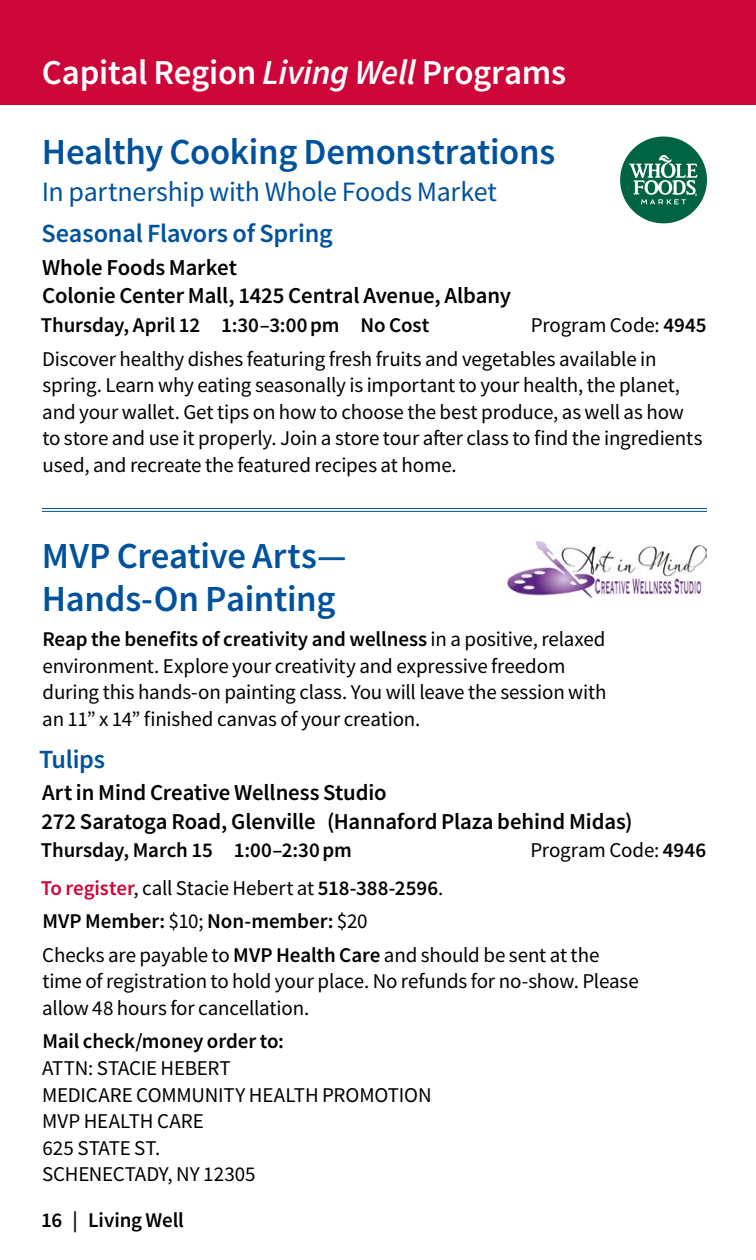
<style>
.page{position:relative;width:756px;height:1260px;background:#fff}
.page>*{position:absolute;margin:0;border:0;box-sizing:border-box;transform-origin:0 0}
.t1{font:600 36.75px/43.2px "Source Sans Pro";letter-spacing:-.01em;color:#00529d}
.Article_Headline{font:600 35px "Source Sans Pro";letter-spacing:-.01em;color:#fff}
.t2{font:28px "Source Sans Pro";letter-spacing:-.01em;color:#00529d}
.t3{font:600 26.25px "Source Sans Pro";letter-spacing:-.01em;color:#00529d}
.Article_Copy{font:600 22.75px "Source Sans Pro";letter-spacing:-.005em;color:#000}
.Article_Copy-2{font:21px/26.6px "Source Sans Pro";letter-spacing:-.01em;color:#000}
.Article_Copy-3{font:600 21px "Source Sans Pro";letter-spacing:-.005em;color:#000}
.s1{font-style:italic}
.s2{font-weight:600}
.s3{font-weight:600;color:#ce0538}
.s4{font-weight:400}
</style>
<div class="page">
<img style="left:508px;top:540px;width:199px;height:57px">
<div style="left:620px;top:137px;width:87px;height:86px;background:#006343;border-radius:50%"></div>
<svg style="left:629px;top:154px;width:68px;height:50px"></svg>
<hr style="left:42px;top:508px;width:665px;height:1px;background:#00529d">
<hr style="left:42px;top:511px;width:665px;height:1px;background:#00529d">
<div style="left:707px;top:0;width:49px;height:105px;background:#ce0538"></div>
<div style="left:0;top:0;width:707px;height:105px;background:#ce0538"></div>
<p class="Article_Headline" style="left:42px;top:49px;width:526px">Capital Region <span class="s1">Living Well</span> Programs</p>
<p class="t1" style="left:42px;top:130px;width:515px">Healthy Cooking Demonstrations</p>
<p class="t2" style="left:42px;top:173px;width:457px">In partnership with Whole Foods Market</p>
<p class="t3" style="left:42px;top:216px;width:293px">Seasonal Flavors of Spring</p>
<p class="Article_Copy" style="left:42px;top:252px;width:196px">Whole Foods Market</p>
<p class="Article_Copy" style="left:42px;top:281px;width:470px">Colonie Center Mall, 1425 Central Avenue, Albany</p>
<p class="Article_Copy-3" style="left:41px;top:311px;width:390px">Thursday, April 12 1:30–3:00pm No Cost</p>
<p class="Article_Copy-2" style="left:531px;top:312px;width:177px">Program Code: <span class="s2">4945</span></p>
<p class="Article_Copy-2" style="left:42px;top:345px;width:662px">Discover healthy dishes featuring fresh fruits and vegetables available in spring. Learn why eating seasonally is important to your health, the planet, and your wallet. Get tips on how to choose the best produce, as well as how to store and use it properly. Join a store tour after class to find the ingredients used, and recreate the featured recipes at home.</p>
<p class="t1" style="left:42px;top:534px;width:306px">MVP Creative Arts—<br>Hands-On Painting</p>
<p class="Article_Copy-2" style="left:42px;top:626px;width:566px"><span class="s2">Reap the benefits of creativity and wellness</span> in a positive, relaxed environment. Explore your creativity and expressive freedom during this hands-on painting class. You will leave the session with an 11” x 14” finished canvas of your creation.</p>
<p class="t3" style="left:39px;top:742px;width:68px">Tulips</p>
<p class="Article_Copy" style="left:42px;top:777px;width:346px">Art in Mind Creative Wellness Studio</p>
<p class="Article_Copy" style="left:42px;top:806px;width:592px">272 Saratoga Road, Glenville (Hannaford Plaza behind Midas)</p>
<p class="Article_Copy-3" style="left:41px;top:837px;width:313px">Thursday, March 15 1:00–2:30pm</p>
<p class="Article_Copy-2" style="left:530px;top:837px;width:177px">Program Code: <span class="s2">4946</span></p>
<p class="Article_Copy-2" style="left:41px;top:874px;width:404px"><span class="s3">To register</span>, call Stacie Hebert at <span class="s2">518-388-2596</span>.</p>
<p class="Article_Copy-3" style="left:42px;top:907px;width:327px">MVP Member: <span class="s4">$10;</span> Non-member: <span class="s4">$20</span></p>
<p class="Article_Copy-2" style="left:42px;top:941px;width:598px">Checks are payable to <span class="s2">MVP Health Care</span> and should be sent at the time of registration to hold your place. No refunds for no-show. Please allow 48 hours for cancellation.</p>
<p class="Article_Copy-3" style="left:42px;top:1028px;width:243px">Mail check/money order to:</p>
<p class="Article_Copy-2" style="left:42px;top:1055px;width:190px">ATTN: STACIE HEBERT</p>
<p class="Article_Copy-2" style="left:42px;top:1081px;width:391px">MEDICARE COMMUNITY HEALTH PROMOTION</p>
<p class="Article_Copy-2" style="left:42px;top:1108px;width:163px">MVP HEALTH CARE</p>
<p class="Article_Copy-2" style="left:42px;top:1134px;width:120px">625 STATE ST.</p>
<p class="Article_Copy-2" style="left:42px;top:1161px;width:215px">SCHENECTADY, NY 12305</p>
<p class="Article_Copy-3" style="left:41px;top:1206px;width:144px">16 | Living Well</p>
</div>
